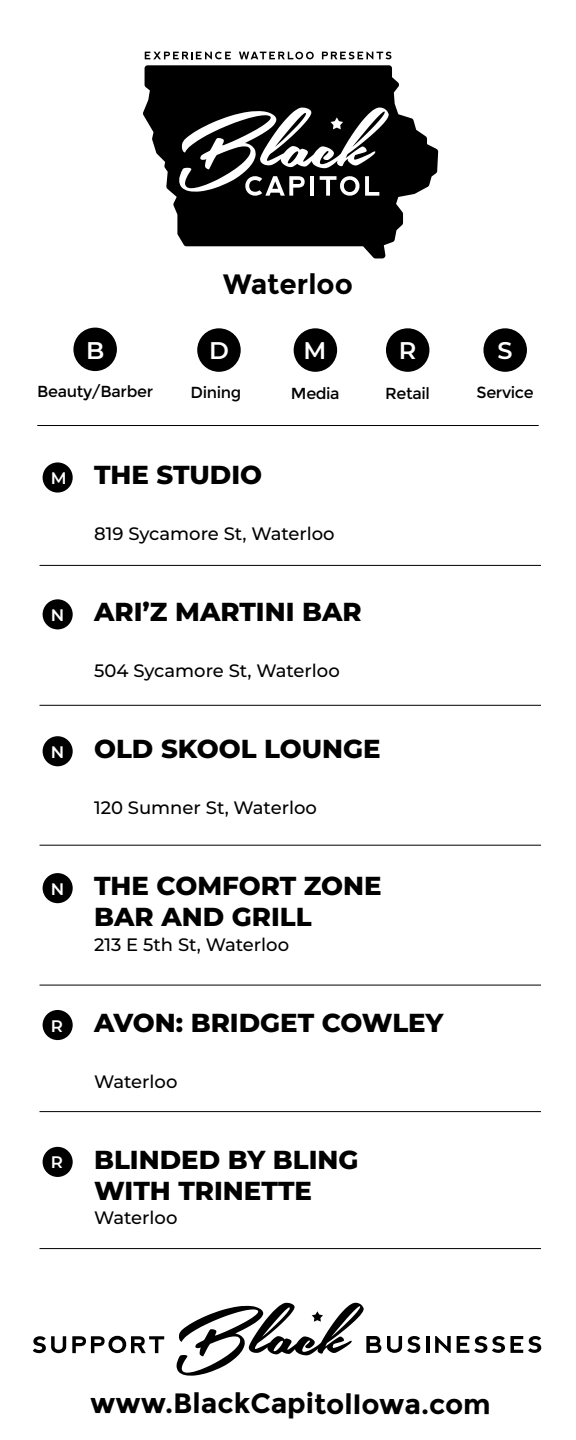
<style>
.page{position:relative;width:576px;height:1440px;background:#fff}
.page>*{position:absolute;margin:0;border:0;box-sizing:border-box;transform-origin:0 0}
.t1{font:700 28px "Montserrat";letter-spacing:-.005em;color:#000}
.t2{font:800 26px/31.2px "Montserrat";color:#000}
.t3{font:600 24px "Montserrat";color:#fff}
.t4{font:500 18px "Montserrat";color:#000}
.t5{font:600 16.6px "Montserrat";color:#fff}
.t6{font:16px "Montserrat";letter-spacing:-.025em;color:#000}
</style>
<div class="page">
<svg style="left:387px;top:1336px;width:33px;height:17px"></svg>
<hr style="left:426px;top:1336px;width:3px;height:17px;background:#000">
<svg style="left:435px;top:1336px;width:16px;height:17px"></svg>
<svg style="left:457px;top:1336px;width:84px;height:17px"></svg>
<svg style="left:177px;top:1303px;width:204px;height:73px"></svg>
<svg style="left:33px;top:1336px;width:33px;height:17px"></svg>
<svg style="left:72px;top:1335px;width:92px;height:18px"></svg>
<svg style="left:145px;top:52px;width:86px;height:7px"></svg>
<svg style="left:239px;top:52px;width:75px;height:7px"></svg>
<svg style="left:322px;top:52px;width:69px;height:7px"></svg>
<svg style="left:143px;top:65px;width:295px;height:193px;fill:#000"></svg>
<svg style="left:179px;top:108px;width:210px;height:88px"></svg>
<hr style="left:37px;top:425px;width:502px;height:1px;background:#000">
<div style="left:73px;top:328px;width:44px;height:43px;background:#000;border-radius:50%"></div>
<div style="left:197px;top:328px;width:44px;height:44px;background:#000;border-radius:50%"></div>
<div style="left:386px;top:328px;width:43px;height:44px;background:#000;border-radius:50%"></div>
<div style="left:294px;top:328px;width:43px;height:44px;background:#000;border-radius:50%"></div>
<div style="left:483px;top:328px;width:44px;height:44px;background:#000;border-radius:50%"></div>
<div style="left:43px;top:462px;width:30px;height:31px;background:#000;border-radius:50%"></div>
<div style="left:43px;top:599px;width:30px;height:30px;background:#000;border-radius:50%"></div>
<div style="left:43px;top:736px;width:30px;height:30px;background:#000;border-radius:50%"></div>
<div style="left:43px;top:873px;width:30px;height:30px;background:#000;border-radius:50%"></div>
<div style="left:43px;top:1010px;width:30px;height:30px;background:#000;border-radius:50%"></div>
<div style="left:43px;top:1147px;width:30px;height:30px;background:#000;border-radius:50%"></div>
<hr style="left:40px;top:565px;width:501px;height:1px;background:#000">
<hr style="left:40px;top:845px;width:501px;height:1px;background:#000">
<hr style="left:40px;top:1111px;width:501px;height:1px;background:#000">
<hr style="left:40px;top:1248px;width:501px;height:1px;background:#000">
<hr style="left:40px;top:705px;width:501px;height:1px;background:#000">
<hr style="left:40px;top:985px;width:501px;height:1px;background:#000">
<p class="t3" style="left:86px;top:333px;width:20px">B</p>
<p class="t6" style="left:37px;top:382px;width:117px">Beauty/Barber</p>
<p class="t1" style="left:223px;top:268px;width:131px">Waterloo</p>
<p class="t3" style="left:209px;top:334px;width:21px">D</p>
<p class="t6" style="left:191px;top:383px;width:52px">Dining</p>
<p class="t3" style="left:303px;top:334px;width:24px">M</p>
<p class="t6" style="left:291px;top:384px;width:50px">Media</p>
<p class="t5" style="left:51px;top:466px;width:17px">M</p>
<p class="t5" style="left:51px;top:603px;width:15px">N</p>
<p class="t2" style="left:94px;top:458px;width:170px">THE STUDIO</p>
<p class="t4" style="left:94px;top:521px;width:242px">819 Sycamore St, Waterloo</p>
<p class="t2" style="left:94px;top:595px;width:269px">ARI’Z MARTINI BAR</p>
<p class="t4" style="left:94px;top:658px;width:247px">504 Sycamore St, Waterloo</p>
<p class="t3" style="left:399px;top:334px;width:19px">R</p>
<p class="t6" style="left:385px;top:384px;width:46px">Retail</p>
<p class="t5" style="left:51px;top:740px;width:15px">N</p>
<p class="t5" style="left:51px;top:877px;width:15px">N</p>
<p class="t5" style="left:51px;top:1014px;width:14px">R</p>
<p class="t5" style="left:51px;top:1151px;width:14px">R</p>
<p class="t2" style="left:94px;top:732px;width:288px">OLD SKOOL LOUNGE</p>
<p class="t4" style="left:94px;top:795px;width:224px">120 Sumner St, Waterloo</p>
<p class="t2" style="left:94px;top:869px;width:289px">THE COMFORT ZONE<br>BAR AND GRILL</p>
<p class="t4" style="left:94px;top:932px;width:196px">213 E 5th St, Waterloo</p>
<p class="t2" style="left:94px;top:1006px;width:351px">AVON: BRIDGET COWLEY</p>
<p class="t4" style="left:94px;top:1069px;width:85px">Waterloo</p>
<p class="t2" style="left:94px;top:1142px;width:266px">BLINDED BY BLING<br>WITH TRINETTE</p>
<p class="t4" style="left:94px;top:1205px;width:85px">Waterloo</p>
<p class="t3" style="left:498px;top:334px;width:17px">S</p>
<p class="t6" style="left:477px;top:383px;width:59px">Service</p>
<p class="t1" style="left:90px;top:1387px;width:402px">www.BlackCapitolIowa.com</p>
</div>
